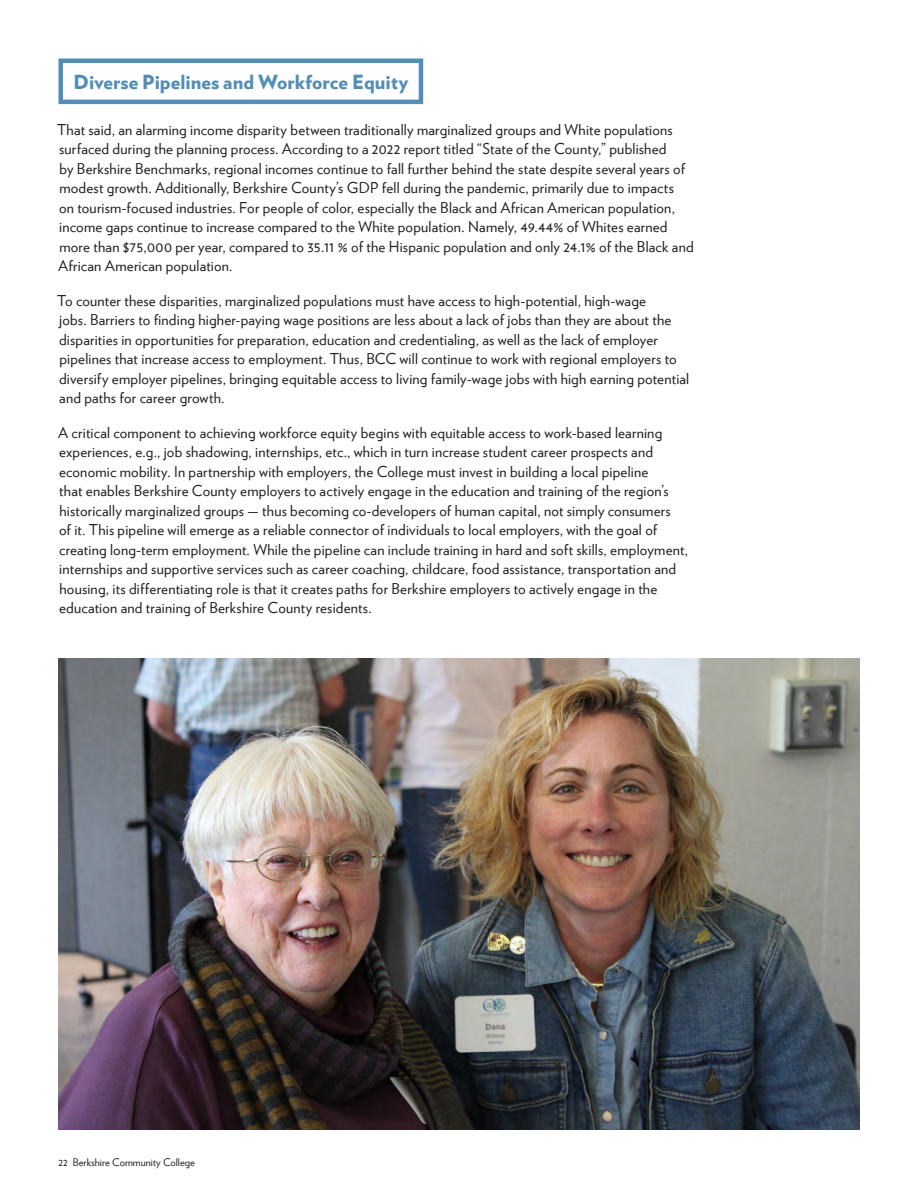
<style>
.page{position:relative;width:918px;height:1188px;background:#fff}
.page>*{position:absolute;margin:0;border:0;box-sizing:border-box;transform-origin:0 0}
.t1{font:900 19.5px "Verlag";color:#528eb5}
.t2{font:15px/19.5px "Verlag";letter-spacing:.015em;color:#231f20}
.t3{font:10.5px "Verlag";color:#231f20}
</style>
<div class="page">
<div style="left:58px;top:58px;width:365px;height:46px;border:4px solid #528eb5"></div>
<img style="left:58px;top:659px;width:802px;height:471px">
<p class="t1" style="left:74px;top:66px;width:336px">Diverse Pipelines and Workforce Equity</p>
<p class="t2" style="left:57px;top:119px;width:638px">That said, an alarming income disparity between traditionally marginalized groups and White populations surfaced during the planning process. According to a 2022 report titled “State of the County,” published<br>by Berkshire Benchmarks, regional incomes continue to fall further behind the state despite several years of modest growth. Additionally, Berkshire County’s GDP fell during the pandemic, primarily due to impacts<br>on tourism-focused industries. For people of color, especially the Black and African American population, income gaps continue to increase compared to the White population. Namely, 49.44% of Whites earned more than $75,000 per year, compared to 35.11 % of the Hispanic population and only 24.1% of the Black and African American population.</p>
<p class="t2" style="left:57px;top:290px;width:634px">To counter these disparities, marginalized populations must have access to high-potential, high-wage<br>jobs. Barriers to finding higher-paying wage positions are less about a lack of jobs than they are about the disparities in opportunities for preparation, education and credentialing, as well as the lack of employer pipelines that increase access to employment. Thus, BCC will continue to work with regional employers to diversify employer pipelines, bringing equitable access to living family-wage jobs with high earning potential and paths for career growth.</p>
<p class="t2" style="left:58px;top:422px;width:632px">A critical component to achieving workforce equity begins with equitable access to work-based learning experiences, e.g., job shadowing, internships, etc., which in turn increase student career prospects and economic mobility. In partnership with employers, the College must invest in building a local pipeline<br>that enables Berkshire County employers to actively engage in the education and training of the region’s historically marginalized groups — thus becoming co-developers of human capital, not simply consumers<br>of it. This pipeline will emerge as a reliable connector of individuals to local employers, with the goal of creating long-term employment. While the pipeline can include training in hard and soft skills, employment, internships and supportive services such as career coaching, childcare, food assistance, transportation and housing, its differentiating role is that it creates paths for Berkshire employers to actively engage in the education and training of Berkshire County residents.</p>
<p class="t3" style="left:58px;top:1155px;width:138px">22 Berkshire Community College</p>
</div>
